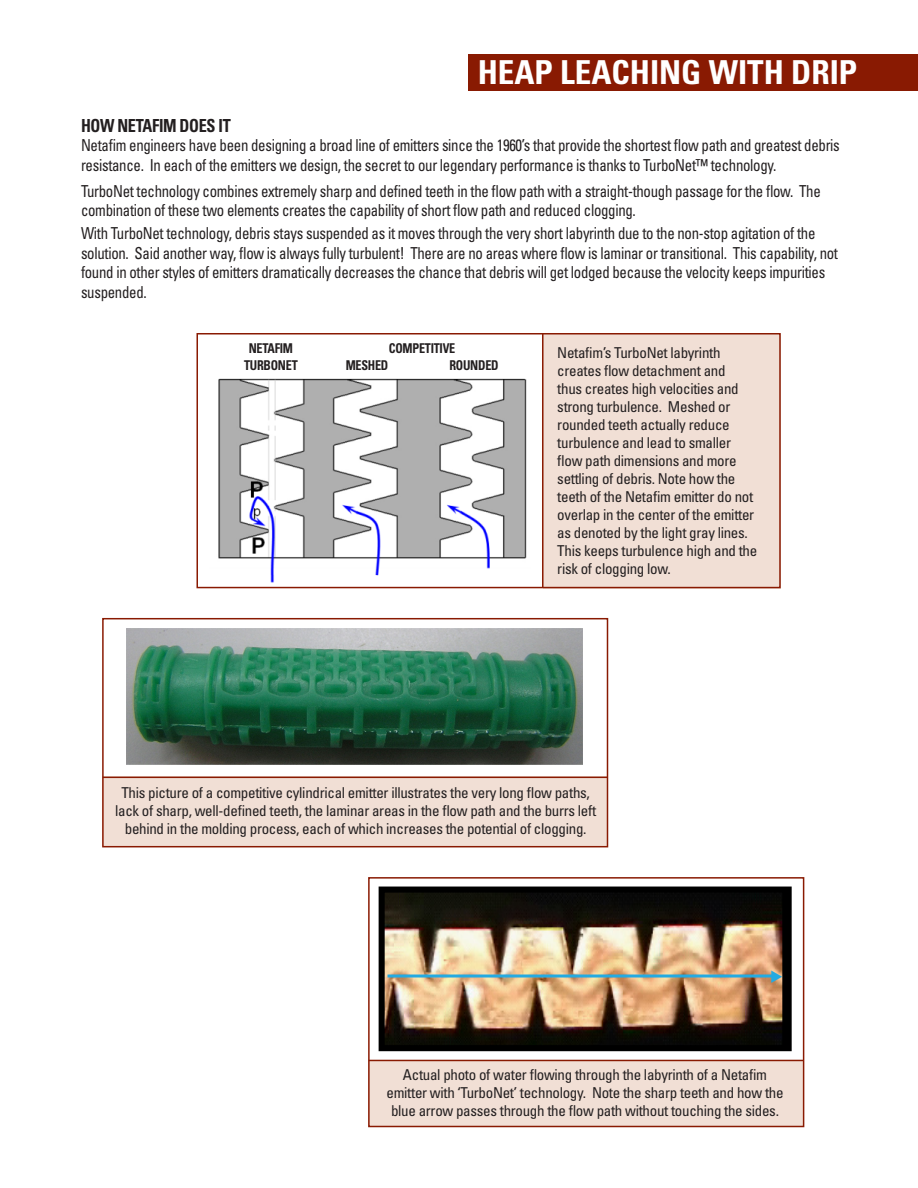
<style>
.page{position:relative;width:918px;height:1188px;background:#fff}
.page>*{position:absolute;margin:0;border:0;box-sizing:border-box;transform-origin:0 0}
.t1{font:700 condensed 33px "Univers LT Std";color:#fff}
.t2{font:700 condensed 18px "Univers LT Std";letter-spacing:-.02em;color:#231f20;scale:.9 1}
.t3{font:condensed 16.5px/19.5px "Univers LT Std";letter-spacing:-.02em;color:#231f20;scale:.9 1}
.t4{font:condensed 15px/18px "Univers LT Std";letter-spacing:-.02em;color:#231f20;text-align:center}
.t5{font:700 condensed 13.5px "Univers LT Std";letter-spacing:-.02em;color:#231f20;scale:.9 1}
</style>
<div class="page">
<div style="left:544px;top:334px;width:237px;height:254px;background:#f1dfd5"></div>
<img style="left:218px;top:378px;width:309px;height:205px">
<div style="left:196px;top:333px;width:585px;height:255px;border:2px solid #891a02"></div>
<hr style="left:542px;top:333px;width:2px;height:255px;background:#891a02">
<div style="left:102px;top:776px;width:505px;height:70px;background:#f1dfd5"></div>
<div style="left:102px;top:618px;width:506px;height:229px;border:2px solid #891a02"></div>
<hr style="left:103px;top:777px;width:505px;height:1px;background:#891a02">
<img style="left:127px;top:629px;width:455px;height:135px">
<div style="left:368px;top:1061px;width:436px;height:66px;background:#f1dfd5"></div>
<div style="left:368px;top:877px;width:436px;height:250px;border:2px solid #891a02"></div>
<hr style="left:369px;top:1060px;width:435px;height:1px;background:#891a02">
<img style="left:386px;top:894px;width:399px;height:150px">
<div style="left:379px;top:887px;width:413px;height:164px;border:6px solid #000"></div>
<hr style="left:388px;top:975px;width:384px;height:3px;background:#24aae1">
<div style="left:469px;top:54px;width:449px;height:36px;background:#891a02"></div>
<svg style="left:771px;top:970px;width:11px;height:12px"></svg>
<p class="t1" style="left:478px;top:52px;width:381px">HEAP LEACHING WITH DRIP</p>
<p class="t2" style="left:81px;top:114px;width:168px">HOW NETAFIM DOES IT</p>
<p class="t3" style="left:81px;top:135px;width:845px">Netafim engineers have been designing a broad line of emitters since the 1960’s that provide the shortest flow path and greatest debris resistance. In each of the emitters we design, the secret to our legendary performance is thanks to TurboNet™ technology.</p>
<p class="t3" style="left:81px;top:181px;width:824px">TurboNet technology combines extremely sharp and defined teeth in the flow path with a straight-though passage for the flow. The combination of these two elements creates the capability of short flow path and reduced clogging.</p>
<p class="t3" style="left:81px;top:223px;width:843px">With TurboNet technology, debris stays suspended as it moves through the very short labyrinth due to the non-stop agitation of the solution. Said another way, flow is always fully turbulent! There are no areas where flow is laminar or transitional. This capability, not found in other styles of emitters dramatically decreases the chance that debris will get lodged because the velocity keeps impurities suspended.</p>
<p class="t5" style="left:249px;top:340px;width:51px">NETAFIM</p>
<p class="t5" style="left:244px;top:357px;width:61px">TURBONET</p>
<p class="t5" style="left:389px;top:340px;width:75px">COMPETITIVE</p>
<p class="t5" style="left:346px;top:357px;width:49px">MESHED</p>
<p class="t5" style="left:449px;top:357px;width:56px">ROUNDED</p>
<p class="t4" style="left:557px;top:343px;width:202px;text-align:left">Netafim’s TurboNet labyrinth creates flow detachment and<br>thus creates high velocities and strong turbulence. Meshed or rounded teeth actually reduce turbulence and lead to smaller flow path dimensions and more settling of debris. Note how the teeth of the Netafim emitter do not overlap in the center of the emitter as denoted by the light gray lines.<br>This keeps turbulence high and the risk of clogging low.</p>
<p class="t4" style="left:115px;top:784px;width:483px">This picture of a competitive cylindrical emitter illustrates the very long flow paths, lack of sharp, well-defined teeth, the laminar areas in the flow path and the burrs left behind in the molding process, each of which increases the potential of clogging.</p>
<p class="t4" style="left:387px;top:1065px;width:399px">Actual photo of water flowing through the labyrinth of a Netafim emitter with ‘TurboNet’ technology. Note the sharp teeth and how the blue arrow passes through the flow path without touching the sides.</p>
</div>
